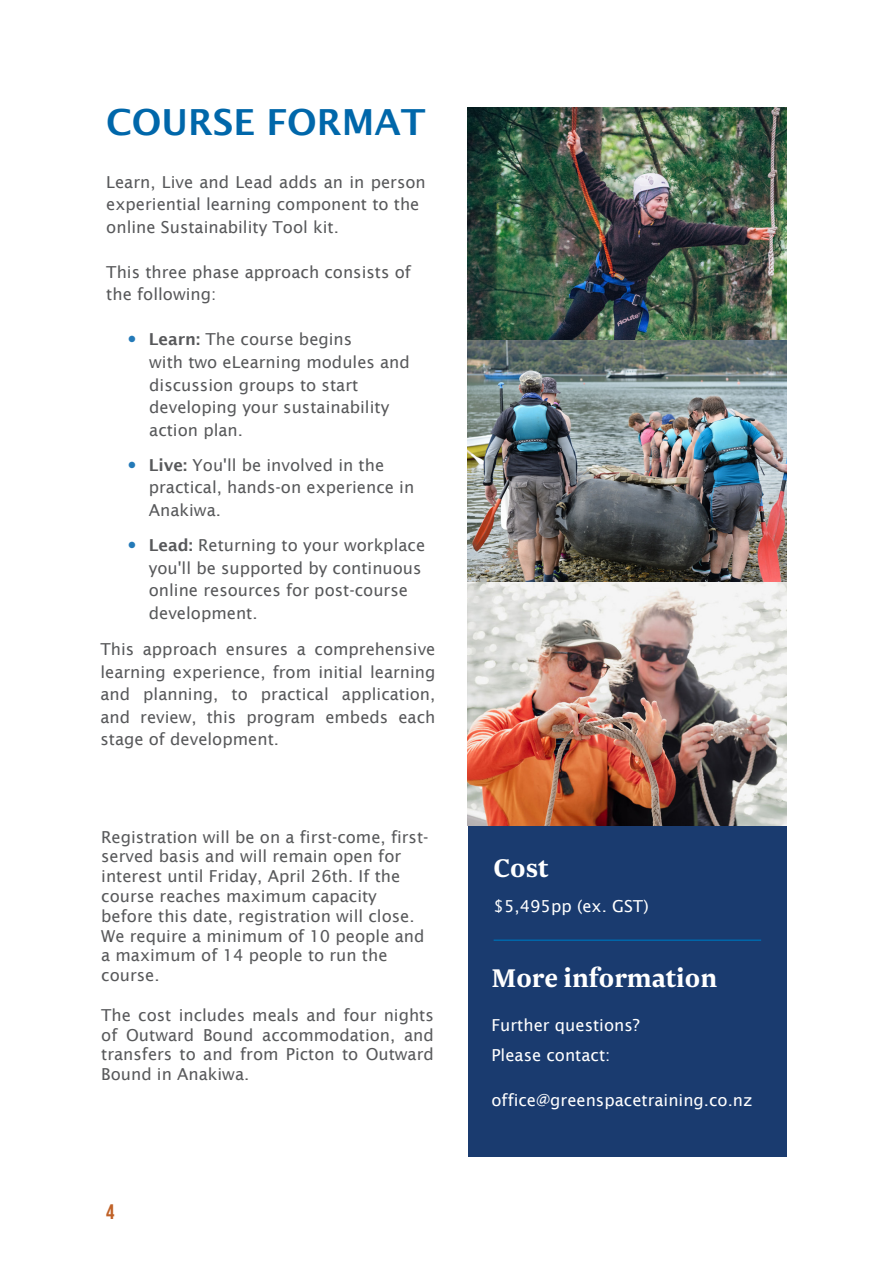
<style>
.page{position:relative;width:893px;height:1263px;background:#fff}
.page>*{position:absolute;margin:0;border:0;box-sizing:border-box;transform-origin:0 0}
.Body{font:600 36px "Lucida Sans";color:#0067aa}
.Body-2{font:700 30px "Newzald";color:#fff}
.t1{font:700 21px "Bebas Neue Pro";color:#c06228}
.Body-3{font:16.5px/22.5px "Lucida Sans";color:#57585a}
.t2{font:16.5px/19.8px "Lucida Sans";color:#58595b}
.Body-4{font:16.5px/30px "Lucida Sans";color:#fff}
.s1{font-weight:600}
</style>
<div class="page">
<img style="left:468px;top:107px;width:319px;height:719px">
<div style="left:468px;top:826px;width:319px;height:331px;background:#1a3b6f"></div>
<hr style="left:494px;top:939px;width:267px;height:2px;background:#0067aa">
<p class="Body" style="left:106px;top:101px;width:321px">COURSE FORMAT</p>
<p class="Body-3" style="left:106px;top:170px;width:321px">Learn, Live and Lead adds an in person experiential learning component to the online Sustainability Tool kit.</p>
<p class="Body-3" style="left:106px;top:260px;width:306px">This three phase approach consists of the following:</p>
<p class="Body-3" style="left:149px;top:328px;width:263px"><span class="s1">Learn:</span> The course begins<br>with two eLearning modules and discussion groups to start developing your sustainability action plan.</p>
<p class="Body-3" style="left:149px;top:454px;width:267px"><span class="s1">Live:</span> You'll be involved in the practical, hands-on experience in<br>Anakiwa.</p>
<p class="Body-3" style="left:149px;top:534px;width:278px"><span class="s1">Lead:</span> Returning to your workplace you'll be supported by continuous online resources for post-course development.</p>
<p class="Body-3" style="left:100px;top:638px;width:337px;text-align:justify">This approach ensures a comprehensive learning experience, from initial learning and planning, to practical application, and review, this program embeds each stage of development.</p>
<p class="t2" style="left:101px;top:827px;width:329px">Registration will be on a first-come, first&shy;served basis and will remain open for interest until Friday, April 26th. If the course reaches maximum capacity before this date, registration will close.<br>We require a minimum of 10 people and a maximum of 14 people to run the course.</p>
<p class="t2" style="left:101px;top:1005px;width:334px;text-align:justify">The cost includes meals and four nights of Outward Bound accommodation, and transfers to and from Picton to Outward Bound in Anakiwa.</p>
<p class="t1" style="left:106px;top:1200px;width:10px">4</p>
<p class="Body-2" style="left:494px;top:849px;width:56px">Cost</p>
<p class="Body-4" style="left:494px;top:891px;width:157px">$5,495pp (ex. GST)</p>
<p class="Body-2" style="left:491px;top:959px;width:227px">More information</p>
<p class="Body-4" style="left:491px;top:1010px;width:150px">Further questions?<br>Please contact:</p>
<p class="Body-4" style="left:491px;top:1085px;width:263px">office@greenspacetraining.co.nz</p>
</div>
